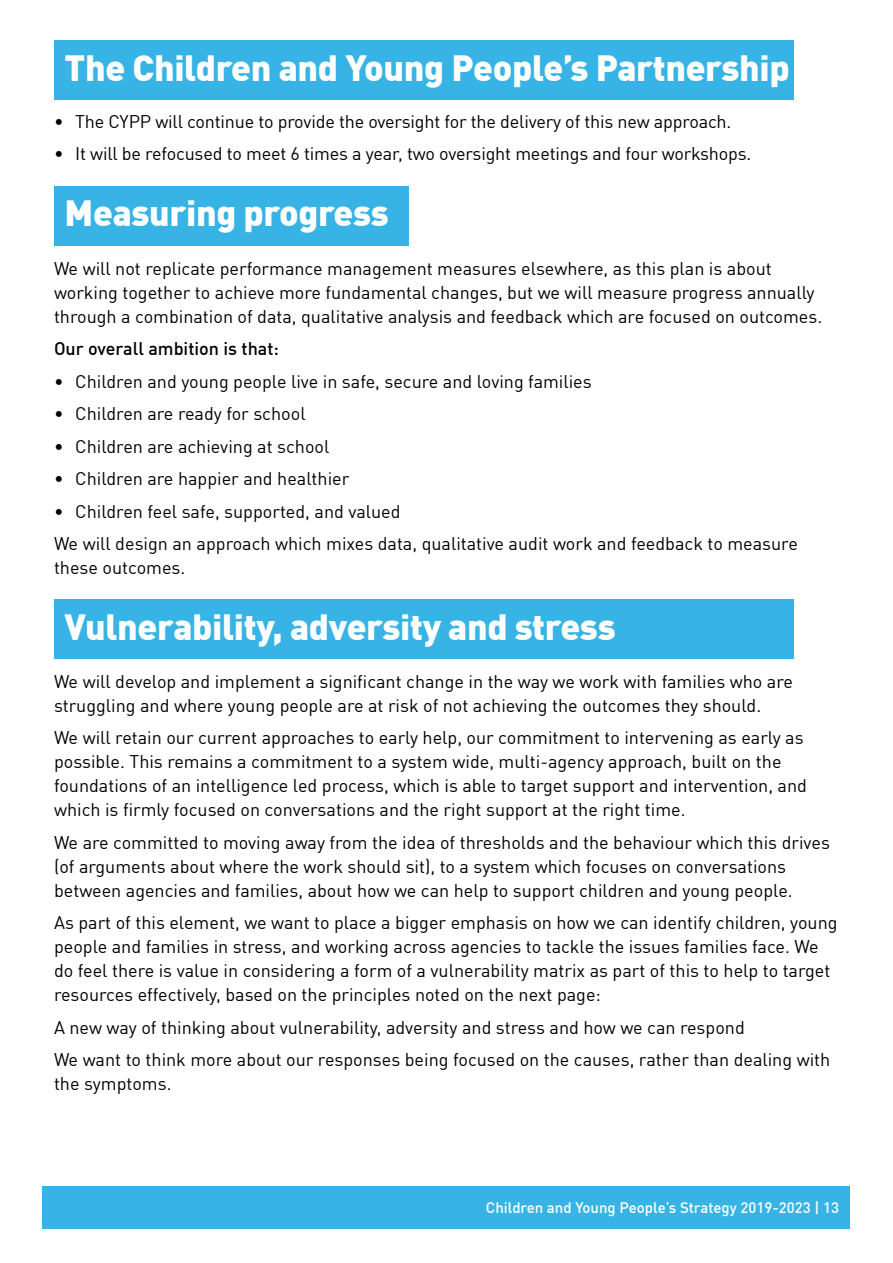
<style>
.page{position:relative;width:893px;height:1263px;background:#fff}
.page>*{position:absolute;margin:0;border:0;box-sizing:border-box;transform-origin:0 0}
.SUB_HEAD{font:900 35.7px "DIN Offc";letter-spacing:-.01em;color:#fff}
.COPY{font:18px/24px "DIN Offc";color:#000}
.COPY-2{font:500 18px "DIN Offc";color:#000}
.t1{font:500 15px "DIN Offc";color:#fff}
</style>
<div class="page">
<div style="left:54px;top:186px;width:354px;height:60px;background:#37b4e5"></div>
<div style="left:54px;top:40px;width:740px;height:60px;background:#37b4e5"></div>
<div style="left:43px;top:1187px;width:807px;height:42px;background:#37b4e5"></div>
<div style="left:54px;top:599px;width:740px;height:59px;background:#37b4e5"></div>
<p class="SUB_HEAD" style="left:65px;top:44px;width:727px">The Children and Young People’s Partnership</p>
<p class="COPY" style="left:54px;top:109px;width:679px">• The CYPP will continue to provide the oversight for the delivery of this new approach.</p>
<p class="COPY" style="left:54px;top:142px;width:699px">• It will be refocused to meet 6 times a year, two oversight meetings and four workshops.</p>
<p class="SUB_HEAD" style="left:65px;top:189px;width:326px">Measuring progress</p>
<p class="COPY" style="left:54px;top:256px;width:770px">We will not replicate performance management measures elsewhere, as this plan is about working together to achieve more fundamental changes, but we will measure progress annually through a combination of data, qualitative analysis and feedback which are focused on outcomes.</p>
<p class="COPY-2" style="left:54px;top:337px;width:227px">Our overall ambition is that:</p>
<p class="COPY" style="left:54px;top:369px;width:539px">• Children and young people live in safe, secure and loving families</p>
<p class="COPY" style="left:54px;top:402px;width:253px">• Children are ready for school</p>
<p class="COPY" style="left:54px;top:434px;width:277px">• Children are achieving at school</p>
<p class="COPY" style="left:54px;top:467px;width:297px">• Children are happier and healthier</p>
<p class="COPY" style="left:54px;top:499px;width:348px">• Children feel safe, supported, and valued</p>
<p class="COPY" style="left:54px;top:532px;width:745px">We will design an approach which mixes data, qualitative audit work and feedback to measure these outcomes.</p>
<p class="SUB_HEAD" style="left:65px;top:603px;width:553px">Vulnerability, adversity and stress</p>
<p class="COPY" style="left:54px;top:669px;width:740px">We will develop and implement a significant change in the way we work with families who are struggling and where young people are at risk of not achieving the outcomes they should.</p>
<p class="COPY" style="left:54px;top:725px;width:754px">We will retain our current approaches to early help, our commitment to intervening as early as possible. This remains a commitment to a system wide, multi-agency approach, built on the foundations of an intelligence led process, which is able to target support and intervention, and which is firmly focused on conversations and the right support at the right time.</p>
<p class="COPY" style="left:54px;top:830px;width:777px">We are committed to moving away from the idea of thresholds and the behaviour which this drives (of arguments about where the work should sit), to a system which focuses on conversations between agencies and families, about how we can help to support children and young people.</p>
<p class="COPY" style="left:54px;top:910px;width:785px">As part of this element, we want to place a bigger emphasis on how we can identify children, young people and families in stress, and working across agencies to tackle the issues families face. We do feel there is value in considering a form of a vulnerability matrix as part of this to help to target resources effectively, based on the principles noted on the next page:</p>
<p class="COPY" style="left:54px;top:1015px;width:692px">A new way of thinking about vulnerability, adversity and stress and how we can respond</p>
<p class="COPY" style="left:54px;top:1047px;width:778px">We want to think more about our responses being focused on the causes, rather than dealing with the symptoms.</p>
<p class="t1" style="left:486px;top:1198px;width:355px">Children and Young People’s Strategy 2019-2023 | 13</p>
</div>
